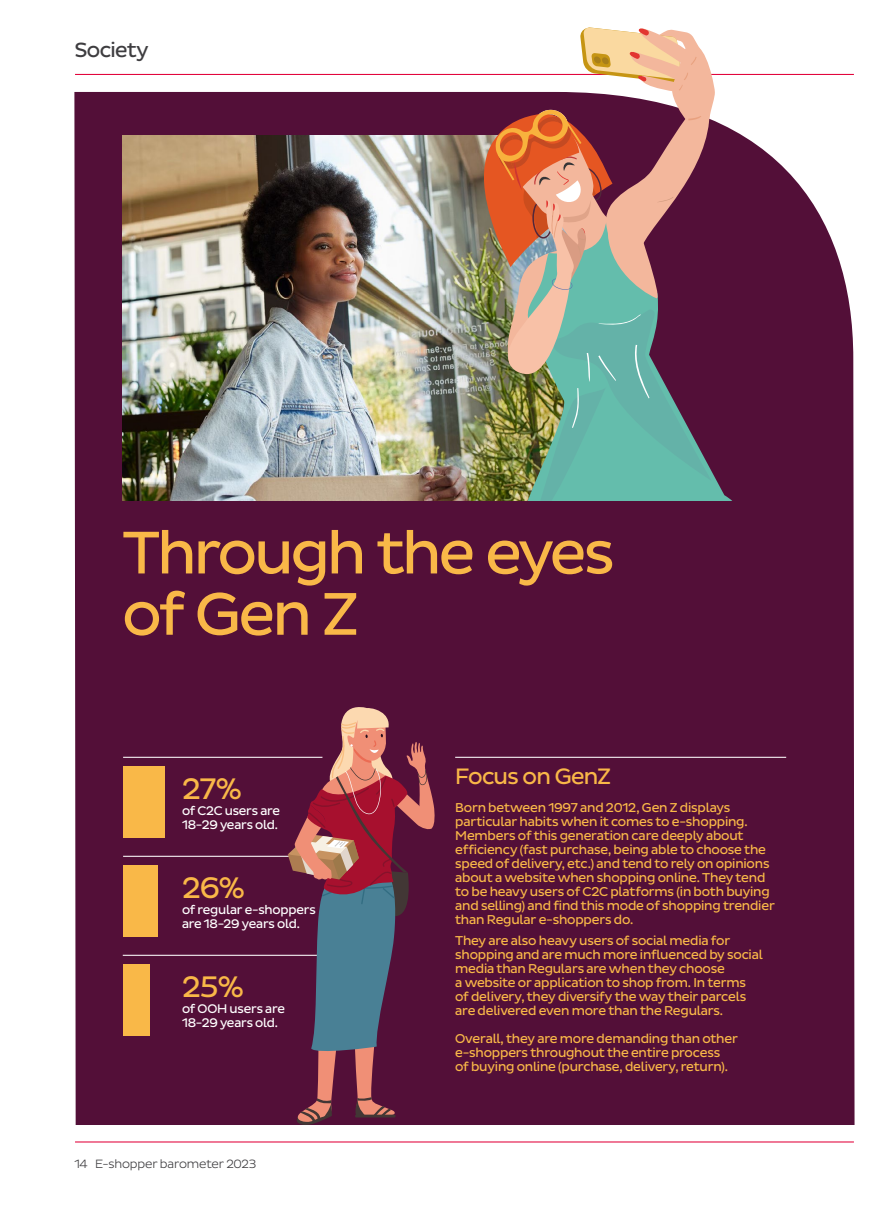
<style>
.page{position:relative;width:893px;height:1216px;background:#fff}
.page>*{position:absolute;margin:0;border:0;box-sizing:border-box;transform-origin:0 0}
.t1{font:61.25px/61.2px "Pluto Sans DPD Regular";letter-spacing:-.04em;color:#f9b848}
.t2{font:30.28px "Pluto Sans DPD Regular";color:#f9b848}
.t3{font:22.75px "Pluto Sans DPD Regular";letter-spacing:-.035em;color:#f9b848}
.t4{font:21px "Pluto Sans DPD Regular";letter-spacing:-.025em;color:#3e3d40}
.t5{font:13.12px/14px "Pluto Sans DPD Regular";letter-spacing:-.015em;color:#f9b848}
.t6{font:12.78px/14px "Pluto Sans DPD Regular";letter-spacing:-.015em;color:#fff}
.t7{font:12.25px "Pluto Sans DPD Light";letter-spacing:-.01em;color:#3e3d40}
</style>
<div class="page">
<hr style="left:75px;top:74px;width:779px;height:1px;background:#e20039">
<hr style="left:75px;top:1141px;width:779px;height:1px;background:#e20039">
<div style="left:74px;top:92px;width:780px;height:1032px;background:#530f38"></div>
<img style="left:122px;top:135px;width:363px;height:365px">
<div style="left:715px;top:219px;width:36px;height:281px;background:#530f38"></div>
<svg style="left:485px;top:27px;width:230px;height:473px"></svg>
<hr style="left:455px;top:756px;width:331px;height:1px;background:#fff">
<hr style="left:123px;top:756px;width:199px;height:1px;background:#fff">
<div style="left:123px;top:766px;width:42px;height:72px;background:#f9b848"></div>
<hr style="left:123px;top:855px;width:199px;height:1px;background:#fff">
<div style="left:123px;top:865px;width:35px;height:72px;background:#f9b848"></div>
<hr style="left:123px;top:954px;width:199px;height:1px;background:#fff">
<div style="left:123px;top:964px;width:27px;height:72px;background:#f9b848"></div>
<svg style="left:288px;top:698px;width:147px;height:427px"></svg>
<h3 class="t4" style="left:75px;top:38px;width:75px">Society</h3>
<h1 class="t1" style="left:122px;top:523px;width:494px">Through the eyes of Gen Z</h1>
<h2 class="t2" style="left:182px;top:771px;width:61px">27%</h2>
<p class="t6" style="left:182px;top:804px;width:100px">of C2C users are<br>18-29 years old.</p>
<h2 class="t2" style="left:182px;top:870px;width:64px">26%</h2>
<p class="t6" style="left:182px;top:902px;width:135px">of regular e-shoppers are 18-29 years old.</p>
<h2 class="t2" style="left:182px;top:969px;width:63px">25%</h2>
<p class="t6" style="left:182px;top:1001px;width:104px">of OOH users are<br>18-29 years old.</p>
<p class="t7" style="left:74px;top:1156px;width:184px">14 E-shopper barometer 2023</p>
<h3 class="t3" style="left:455px;top:763px;width:157px">Focus on GenZ</h3>
<p class="t5" style="left:455px;top:800px;width:321px">Born between 1997 and 2012, Gen Z displays particular habits when it comes to e-shopping.<br>Members of this generation care deeply about efficiency (fast purchase, being able to choose the speed of delivery, etc.) and tend to rely on opinions about a website when shopping online. They tend to be heavy users of C2C platforms (in both buying and selling) and find this mode of shopping trendier than Regular e-shoppers do.</p>
<p class="t5" style="left:455px;top:933px;width:309px">They are also heavy users of social media for shopping and are much more influenced by social media than Regulars are when they choose<br>a website or application to shop from. In terms of delivery, they diversify the way their parcels are delivered even more than the Regulars.</p>
<p class="t5" style="left:455px;top:1031px;width:284px">Overall, they are more demanding than other e-shoppers throughout the entire process<br>of buying online (purchase, delivery, return).</p>
</div>
